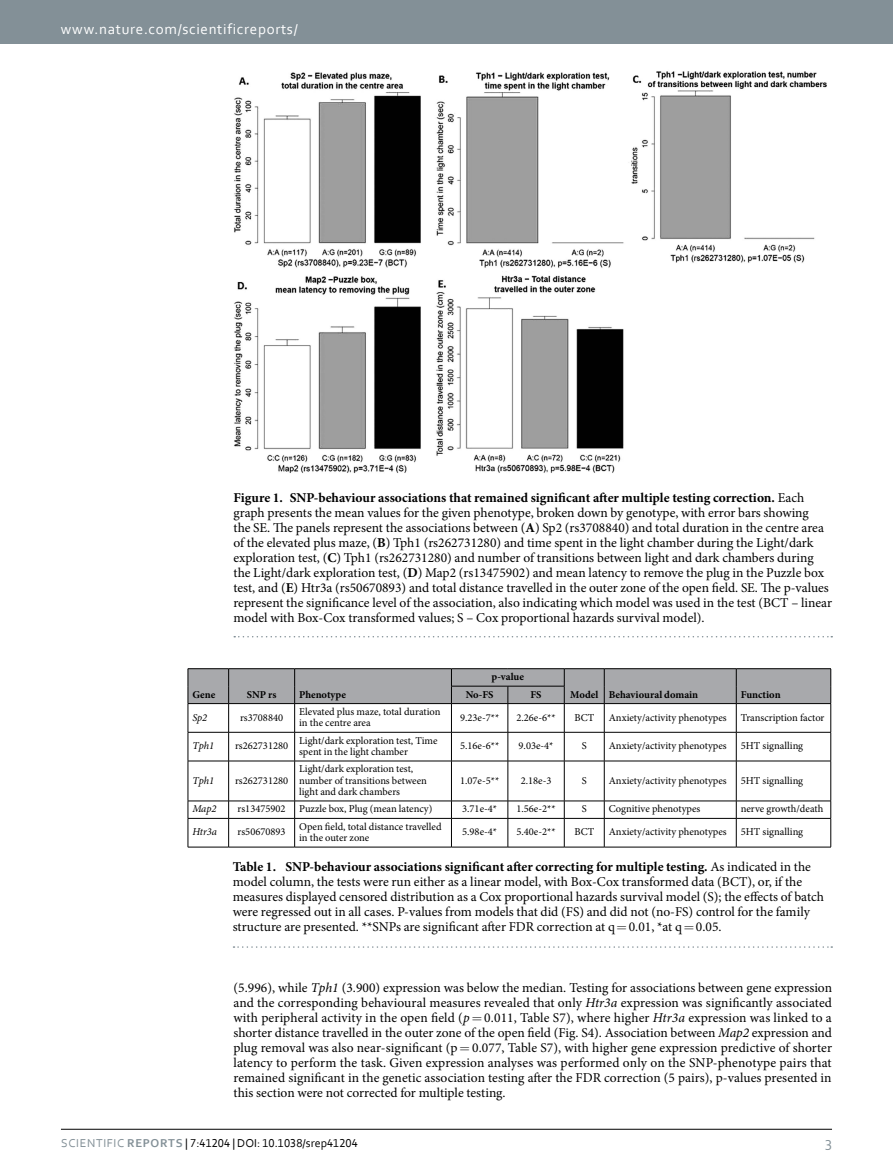
<style>
.page{position:relative;width:893px;height:1174px;background:#fff}
.page>*{position:absolute;margin:0;border:0;box-sizing:border-box;transform-origin:0 0}
.t1{font:15px "Corbel";letter-spacing:.045em;color:#fff}
.t2{font:15px "Corbel";color:#839097}
.t3{font:13.5px/15px "Minion Pro";color:#000}
.t4{font:12px "Corbel";color:#000}
.t5{font:10.5px/11.2px "Minion Pro";color:#000}
.t6{font:700 10.5px/17.4px "Minion Pro";color:#000}
.t7{font:italic 10.5px "Minion Pro";color:#000}
.s1{font-weight:700}
.s2{font-style:italic}
.s3{color:#839097}
.s4{font-weight:700;color:#839097}
</style>
<div class="page">
<div style="left:0;top:0;width:893px;height:43px;background:#839097"></div>
<hr style="left:61px;top:1129px;width:771px;height:1px;background:#000">
<img style="left:234px;top:71px;width:593px;height:402px">
<svg style="left:234px;top:636px;width:598px;height:1px"></svg>
<svg style="left:233px;top:946px;width:599px;height:1px"></svg>
<hr style="left:188px;top:761px;width:1px;height:39px;background:#000">
<hr style="left:228px;top:761px;width:1px;height:39px;background:#000">
<hr style="left:294px;top:761px;width:1px;height:39px;background:#000">
<hr style="left:451px;top:761px;width:1px;height:39px;background:#000">
<hr style="left:508px;top:761px;width:1px;height:39px;background:#000">
<hr style="left:564px;top:761px;width:1px;height:39px;background:#000">
<hr style="left:604px;top:761px;width:1px;height:39px;background:#000">
<hr style="left:736px;top:761px;width:1px;height:39px;background:#000">
<hr style="left:830px;top:761px;width:1px;height:39px;background:#000">
<hr style="left:188px;top:800px;width:41px;height:1px;background:#000">
<hr style="left:229px;top:800px;width:66px;height:1px;background:#000">
<hr style="left:295px;top:800px;width:156px;height:1px;background:#000">
<hr style="left:451px;top:800px;width:57px;height:1px;background:#000">
<hr style="left:508px;top:800px;width:56px;height:1px;background:#000">
<hr style="left:564px;top:800px;width:40px;height:1px;background:#000">
<hr style="left:604px;top:800px;width:132px;height:1px;background:#000">
<hr style="left:736px;top:800px;width:95px;height:1px;background:#000">
<hr style="left:188px;top:818px;width:41px;height:1px;background:#000">
<svg style="left:188px;top:801px;width:1px;height:46px"></svg>
<hr style="left:188px;top:847px;width:41px;height:1px;background:#000">
<hr style="left:229px;top:818px;width:66px;height:1px;background:#000">
<svg style="left:228px;top:801px;width:1px;height:46px"></svg>
<hr style="left:229px;top:847px;width:66px;height:1px;background:#000">
<hr style="left:295px;top:818px;width:156px;height:1px;background:#000">
<svg style="left:294px;top:801px;width:1px;height:46px"></svg>
<hr style="left:295px;top:847px;width:156px;height:1px;background:#000">
<hr style="left:451px;top:818px;width:57px;height:1px;background:#000">
<svg style="left:451px;top:801px;width:1px;height:46px"></svg>
<hr style="left:451px;top:847px;width:57px;height:1px;background:#000">
<hr style="left:508px;top:818px;width:56px;height:1px;background:#000">
<svg style="left:508px;top:801px;width:1px;height:46px"></svg>
<hr style="left:508px;top:847px;width:56px;height:1px;background:#000">
<hr style="left:564px;top:818px;width:40px;height:1px;background:#000">
<svg style="left:564px;top:801px;width:1px;height:46px"></svg>
<hr style="left:564px;top:847px;width:40px;height:1px;background:#000">
<hr style="left:604px;top:818px;width:132px;height:1px;background:#000">
<svg style="left:604px;top:801px;width:1px;height:46px"></svg>
<hr style="left:604px;top:847px;width:132px;height:1px;background:#000">
<hr style="left:736px;top:818px;width:95px;height:1px;background:#000">
<svg style="left:736px;top:801px;width:1px;height:46px"></svg>
<svg style="left:830px;top:801px;width:1px;height:46px"></svg>
<hr style="left:736px;top:847px;width:95px;height:1px;background:#000">
<svg style="left:188px;top:668px;width:643px;height:93px"></svg>
<hr style="left:736px;top:703px;width:95px;height:1px;background:#000">
<p class="t1" style="left:61px;top:19px;width:238px">www.nature.com/scientificreports/</p>
<p class="t3" style="left:233px;top:490px;width:600px"><span class="s1">Figure 1. SNP-behaviour associations that remained significant after multiple testing correction.</span> Each graph presents the mean values for the given phenotype, broken down by genotype, with error bars showing<br>the SE. The panels represent the associations between (<span class="s1">A</span>) Sp2 (rs3708840) and total duration in the centre area of the elevated plus maze, (<span class="s1">B</span>) Tph1 (rs262731280) and time spent in the light chamber during the Light/dark exploration test, (<span class="s1">C</span>) Tph1 (rs262731280) and number of transitions between light and dark chambers during the Light/dark exploration test, (<span class="s1">D</span>) Map2 (rs13475902) and mean latency to remove the plug in the Puzzle box test, and (<span class="s1">E</span>) Htr3a (rs50670893) and total distance travelled in the outer zone of the open field. SE. The p-values represent the significance level of the association, also indicating which model was used in the test (BCT – linear model with Box-Cox transformed values; S – Cox proportional hazards survival model).</p>
<p class="t6" style="left:192px;top:685px;width:24px">Gene</p>
<p class="t6" style="left:247px;top:685px;width:31px">SNP rs</p>
<p class="t6" style="left:299px;top:685px;width:48px">Phenotype</p>
<p class="t6" style="left:466px;top:668px;width:60px;text-indent:26px">p-value<br>No-FS</p>
<p class="t6" style="left:530px;top:685px;width:13px">FS</p>
<p class="t6" style="left:570px;top:685px;width:129px">Model Behavioural domain</p>
<p class="t6" style="left:741px;top:685px;width:41px">Function</p>
<p class="t7" style="left:192px;top:710px;width:16px">Sp2</p>
<p class="t5" style="left:240px;top:711px;width:44px">rs3708840</p>
<p class="t5" style="left:299px;top:706px;width:143px">Elevated plus maze, total duration in the centre area</p>
<p class="t5" style="left:460px;top:711px;width:41px">9.23e-7**</p>
<p class="t5" style="left:516px;top:711px;width:41px">2.26e-6**</p>
<p class="t5" style="left:574px;top:711px;width:21px">BCT</p>
<p class="t5" style="left:609px;top:711px;width:119px">Anxiety/activity phenotypes</p>
<p class="t5" style="left:741px;top:711px;width:85px">Transcription factor</p>
<p class="t7" style="left:192px;top:739px;width:23px">Tph1</p>
<p class="t5" style="left:235px;top:740px;width:55px">rs262731280</p>
<p class="t5" style="left:299px;top:735px;width:140px">Light/dark exploration test, Time spent in the light chamber</p>
<p class="t5" style="left:460px;top:740px;width:41px">5.16e-6**</p>
<p class="t5" style="left:519px;top:740px;width:36px">9.03e-4*</p>
<p class="t5" style="left:582px;top:740px;width:6px">S</p>
<p class="t5" style="left:609px;top:740px;width:119px">Anxiety/activity phenotypes</p>
<p class="t5" style="left:741px;top:740px;width:64px">5HT signalling</p>
<p class="t7" style="left:192px;top:773px;width:23px">Tph1</p>
<p class="t5" style="left:235px;top:774px;width:55px">rs262731280</p>
<p class="t5" style="left:299px;top:763px;width:129px">Light/dark exploration test, number of transitions between light and dark chambers</p>
<p class="t5" style="left:460px;top:774px;width:41px">1.07e-5**</p>
<p class="t5" style="left:521px;top:774px;width:32px">2.18e-3</p>
<p class="t5" style="left:582px;top:774px;width:6px">S</p>
<p class="t5" style="left:609px;top:774px;width:119px">Anxiety/activity phenotypes</p>
<p class="t5" style="left:741px;top:774px;width:64px">5HT signalling</p>
<p class="t7" style="left:192px;top:802px;width:26px">Map2</p>
<p class="t5" style="left:238px;top:803px;width:50px">rs13475902</p>
<p class="t5" style="left:299px;top:803px;width:135px">Puzzle box, Plug (mean latency)</p>
<p class="t5" style="left:462px;top:803px;width:36px">3.71e-4*</p>
<p class="t5" style="left:516px;top:803px;width:41px">1.56e-2**</p>
<p class="t5" style="left:582px;top:803px;width:6px">S</p>
<p class="t5" style="left:609px;top:803px;width:93px">Cognitive phenotypes</p>
<p class="t5" style="left:741px;top:803px;width:84px">nerve growth/death</p>
<p class="t7" style="left:192px;top:825px;width:26px">Htr3a</p>
<p class="t5" style="left:238px;top:826px;width:50px">rs50670893</p>
<p class="t5" style="left:299px;top:821px;width:144px">Open field, total distance travelled in the outer zone</p>
<p class="t5" style="left:462px;top:826px;width:36px">5.98e-4*</p>
<p class="t5" style="left:516px;top:826px;width:41px">5.40e-2**</p>
<p class="t5" style="left:574px;top:826px;width:21px">BCT</p>
<p class="t5" style="left:609px;top:826px;width:119px">Anxiety/activity phenotypes</p>
<p class="t5" style="left:741px;top:826px;width:64px">5HT signalling</p>
<p class="t3" style="left:233px;top:859px;width:593px"><span class="s1">Table 1. SNP-behaviour associations significant after correcting for multiple testing.</span> As indicated in the model column, the tests were run either as a linear model, with Box-Cox transformed data (BCT), or, if the measures displayed censored distribution as a Cox proportional hazards survival model (S); the effects of batch were regressed out in all cases. P-values from models that did (FS) and did not (no-FS) control for the family structure are presented. **SNPs are significant after FDR correction at q 0.01, *at q 0.05.</p>
<p class="t3" style="left:233px;top:980px;width:600px;text-align:justify">(5.996), while <span class="s2">Tph1</span> (3.900) expression was below the median. Testing for associations between gene expression and the corresponding behavioural measures revealed that only <span class="s2">Htr3a</span> expression was significantly associated with peripheral activity in the open field (<span class="s2">p</span> 0.011, Table S7), where higher <span class="s2">Htr3a</span> expression was linked to a shorter distance travelled in the outer zone of the open field (Fig. S4). Association between <span class="s2">Map2</span> expression and plug removal was also near-significant (p 0.077, Table S7), with higher gene expression predictive of shorter latency to perform the task. Given expression analyses was performed only on the SNP-phenotype pairs that remained significant in the genetic association testing after the FDR correction (5 pairs), p-values presented in this section were not corrected for multiple testing.</p>
<p class="t4" style="left:61px;top:1135px;width:298px"><span class="s3">Scientific</span> <span class="s4">REPORTS</span> | 7:41204 | DOI: 10.1038/srep41204</p>
<p class="t2" style="left:825px;top:1132px;width:8px">3</p>
</div>
